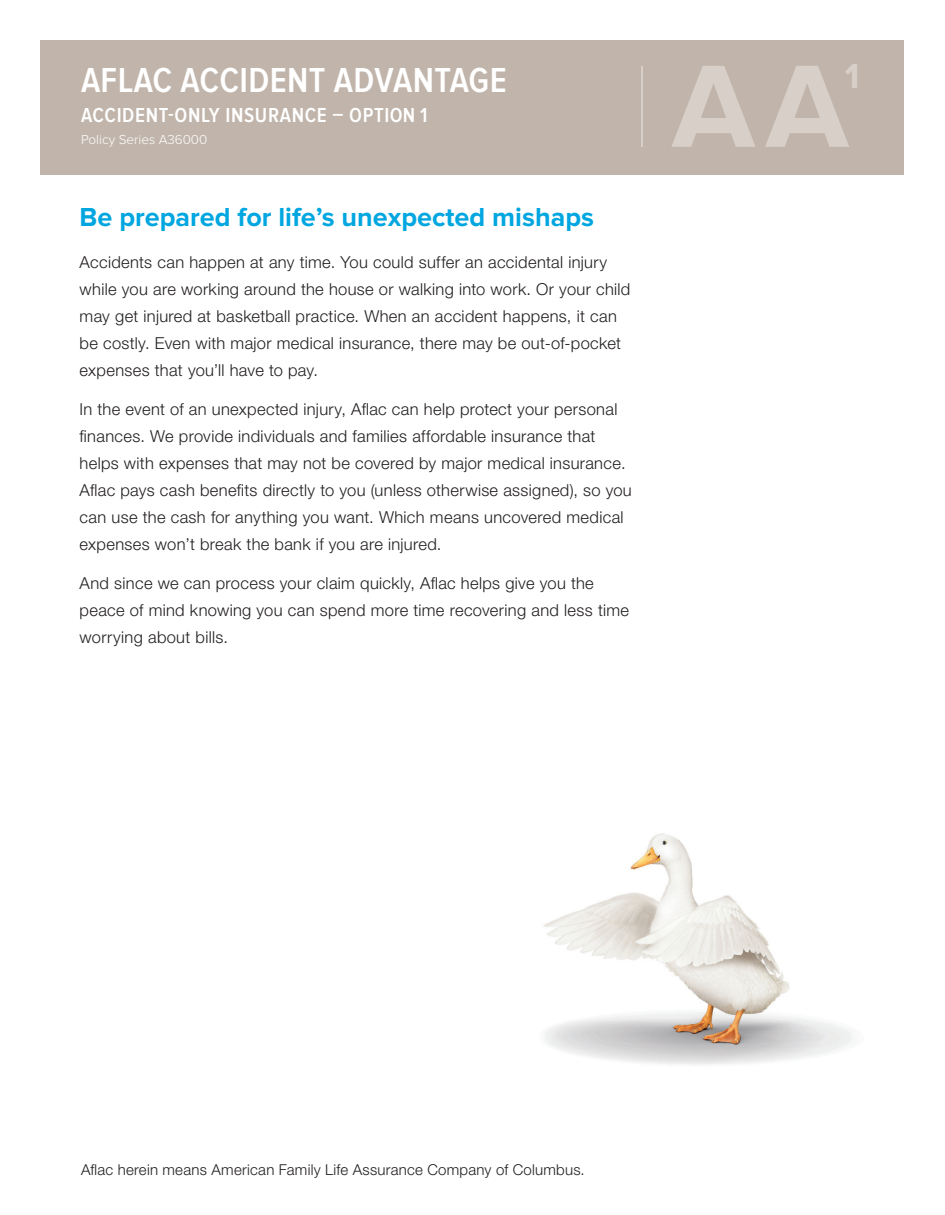
<style>
.page{position:relative;width:945px;height:1215px;background:#fff}
.page>*{position:absolute;margin:0;border:0;box-sizing:border-box;transform-origin:0 0}
.t1{font:700 121.5px "Proxima Nova";color:#d7cfc8}
.t2{font:600 36px "Proxima Nova Cond";letter-spacing:.01em;color:#fff}
.t3{font:700 36px "Proxima Nova";color:#d7cfc8}
.t4{font:700 27px "Proxima Nova";color:#00a6e0}
.t5{font:600 21px "Proxima Nova Cond";letter-spacing:.03em;color:#fff}
.t6{font:300 16.5px/27px "Helvetica Neue CELT";letter-spacing:.02em;color:#231f20}
.t7{font:300 15px "Helvetica Neue CELT";letter-spacing:.015em;color:#231f20}
.t8{font:300 13.5px "Proxima Nova";color:#fff}
</style>
<div class="page">
<img style="left:543px;top:833px;width:311px;height:232px">
<div style="left:40px;top:40px;width:864px;height:136px;background:#c1b5ab"></div>
<hr style="left:641px;top:66px;width:2px;height:81px;background:#d7cfc8">
<h2 class="t2" style="left:81px;top:60px;width:427px">AFLAC ACCIDENT ADVANTAGE</h2>
<p class="t5" style="left:81px;top:103px;width:348px">ACCIDENT-ONLY INSURANCE – OPTION 1</p>
<p class="t8" style="left:81px;top:132px;width:128px">Policy Series A36000</p>
<h3 class="t4" style="left:80px;top:201px;width:516px">Be prepared for life’s unexpected mishaps</h3>
<p class="t6" style="left:80px;top:249px;width:552px">Accidents can happen at any time. You could suffer an accidental injury while you are working around the house or walking into work. Or your child may get injured at basketball practice. When an accident happens, it can be costly. Even with major medical insurance, there may be out-of-pocket expenses that you’ll have to pay.</p>
<p class="t6" style="left:80px;top:396px;width:554px">In the event of an unexpected injury, Aflac can help protect your personal finances. We provide individuals and families affordable insurance that helps with expenses that may not be covered by major medical insurance.<br>Aflac pays cash benefits directly to you (unless otherwise assigned), so you can use the cash for anything you want. Which means uncovered medical expenses won’t break the bank if you are injured.</p>
<p class="t6" style="left:80px;top:570px;width:551px">And since we can process your claim quickly, Aflac helps give you the peace of mind knowing you can spend more time recovering and less time worrying about bills.</p>
<h2 class="t3" style="left:845px;top:56px;width:16px">1</h2>
<h1 class="t1" style="left:672px;top:36px;width:178px">AA</h1>
<p class="t7" style="left:81px;top:1160px;width:505px">Aflac herein means American Family Life Assurance Company of Columbus.</p>
</div>
